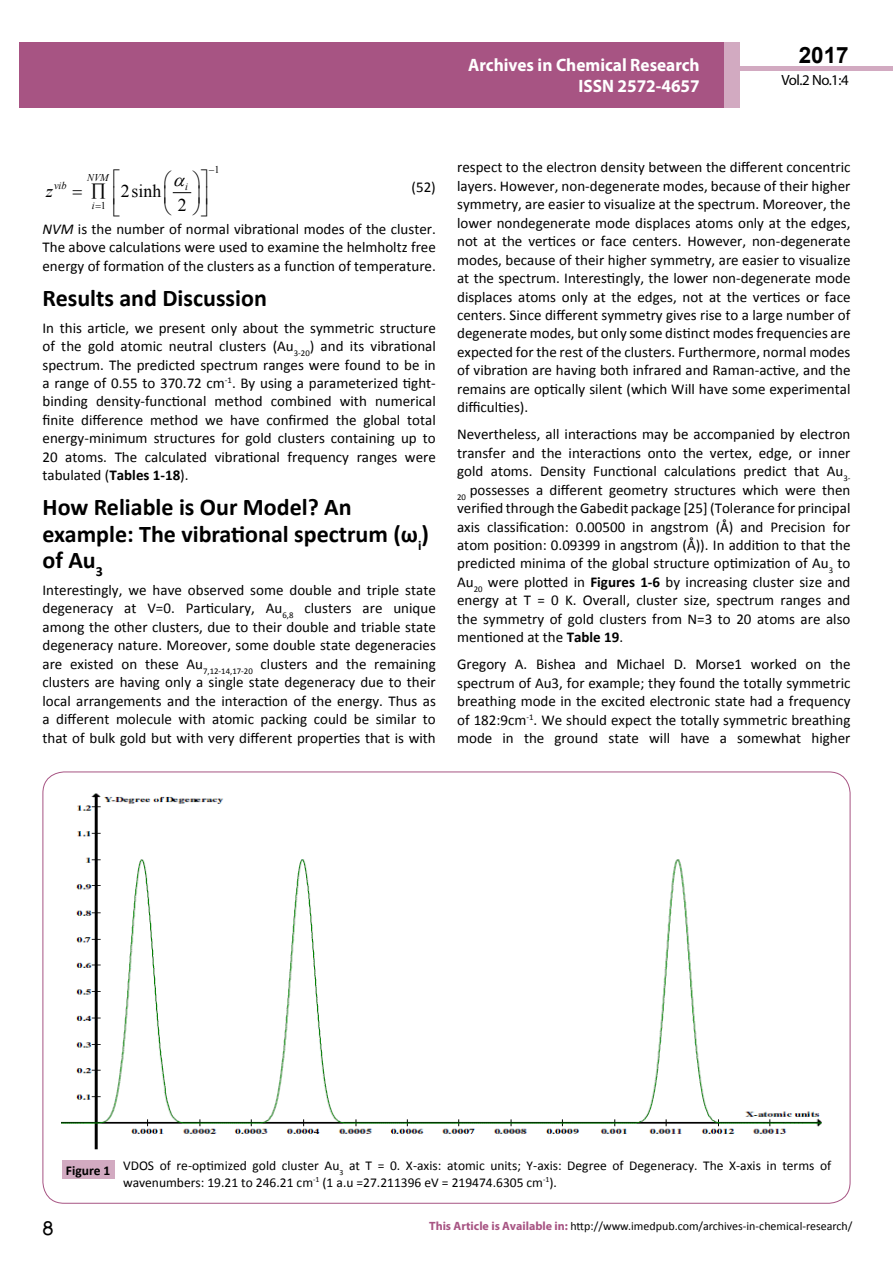
<style>
.page{position:relative;width:893px;height:1263px;background:#fff}
.page>*{position:absolute;margin:0;border:0;box-sizing:border-box;transform-origin:0 0}
.t1{font:25.5px "Tunga";color:#000}
.t2{font:700 24px/26.4px "Calibri";color:#000}
.t3{font:700 22.5px "Arial";color:#000}
.t4{font:700 18px/21.6px "Myriad Pro";color:#fff;text-align:right;scale:.96 1}
.t5{font:18px "Times New Roman";color:#000}
.t6{font:italic 18px "Times New Roman";color:#000}
.t7{font:15px/18.5px "Calibri";color:#000;text-align:justify}
.t8{font:14.85px "Myriad Pro";color:#000}
.t9{font:13.5px/16.2px "Calibri";color:#000}
.t10{font:12px "Calibri";color:#000}
.t11{font:italic 10.35px "Times New Roman";color:#000}
.t12{font:10.35px "Times New Roman";color:#000}
.s1{font-style:italic}
.s2{font-weight:700}
.s3{font-family:"Myriad Pro";font-weight:700;color:#a75483}
</style>
<div class="page">
<div style="left:722px;top:66px;width:171px;height:5px;background:#d2aac1"></div>
<div style="left:19px;top:42px;width:706px;height:66px;background:#a75483"></div>
<div style="left:725px;top:43px;width:15px;height:65px;background:#d2aac1"></div>
<img style="left:62px;top:793px;width:760px;height:357px">
<div style="left:62px;top:1160px;width:53px;height:19px;background:#d2aac1"></div>
<svg style="left:172px;top:192px;width:20px;height:2px"></svg>
<p class="t4" style="left:468px;top:53px;width:243px">Archives in Chemical Research<br>ISSN 2572-4657</p>
<h3 class="t3" style="left:799px;top:40px;width:52px">2017</h3>
<p class="t8" style="left:781px;top:71px;width:69px">Vol.2 No.1:4</p>
<p class="t12" style="left:209px;top:163px;width:12px">−1</p>
<p class="t11" style="left:87px;top:170px;width:23px">NVM</p>
<p class="t6" style="left:46px;top:179px;width:8px">z</p>
<p class="t7" style="left:412px;top:178px;width:26px">(52)</p>
<p class="t7" style="left:43px;top:220px;width:395px"><span class="s1">NVM</span> is the number of normal vibrational modes of the cluster.<br>The above calculations were used to examine the helmholtz free energy of formation of the clusters as a function of temperature.</p>
<h2 class="t2" style="left:43px;top:284px;width:226px">Results and Discussion</h2>
<p class="t7" style="left:43px;top:318px;width:395px">In this article, we present only about the symmetric structure of the gold atomic neutral clusters (Au<sub>3-20</sub>) and its vibrational spectrum. The predicted spectrum ranges were found to be in a range of 0.55 to 370.72 cm<sup>-1</sup>. By using a parameterized tight&shy;binding density-functional method combined with numerical finite difference method we have confirmed the global total energy-minimum structures for gold clusters containing up to 20 atoms. The calculated vibrational frequency ranges were tabulated (<span class="s2">Tables 1-18</span>).</p>
<h2 class="t2" style="left:43px;top:494px;width:388px">How Reliable is Our Model? An example: The vibrational spectrum (ω<sub>i</sub>) of Au<sub>3</sub></h2>
<p class="t7" style="left:43px;top:581px;width:395px">Interestingly, we have observed some double and triple state degeneracy at V=0. Particulary, Au<sub>6,8</sub> clusters are unique among the other clusters, due to their double and triable state degeneracy nature. Moreover, some double state degeneracies are existed on these Au<sub>7,12-14,17-20</sub> clusters and the remaining clusters are having only a single state degeneracy due to their local arrangements and the interaction of the energy. Thus as a different molecule with atomic packing could be similar to that of bulk gold but with very different properties that is with</p>
<p class="t11" style="left:54px;top:178px;width:14px">vib</p>
<p class="t11" style="left:185px;top:180px;width:4px">i</p>
<p class="t11" style="left:92px;top:199px;width:4px">i</p>
<p class="t5" style="left:121px;top:179px;width:42px">2sinh</p>
<p class="t5" style="left:178px;top:193px;width:10px">2</p>
<p class="t12" style="left:101px;top:199px;width:7px">1</p>
<p class="t7" style="left:457px;top:158px;width:395px">respect to the electron density between the different concentric layers. However, non-degenerate modes, because of their higher symmetry, are easier to visualize at the spectrum. Moreover, the lower nondegenerate mode displaces atoms only at the edges, not at the vertices or face centers. However, non-degenerate modes, because of their higher symmetry, are easier to visualize at the spectrum. Interestingly, the lower non-degenerate mode displaces atoms only at the edges, not at the vertices or face centers. Since different symmetry gives rise to a large number of degenerate modes, but only some distinct modes frequencies are expected for the rest of the clusters. Furthermore, normal modes of vibration are having both infrared and Raman-active, and the remains are optically silent (which Will have some experimental difficulties).</p>
<p class="t7" style="left:457px;top:425px;width:395px">Nevertheless, all interactions may be accompanied by electron transfer and the interactions onto the vertex, edge, or inner gold atoms. Density Functional calculations predict that Au<sub>3- 20</sub> possesses a different geometry structures which were then verified through the Gabedit package [25] (Tolerance for principal axis classification: 0.00500 in angstrom (Å) and Precision for atom position: 0.09399 in angstrom (Å)). In addition to that the predicted minima of the global structure optimization of Au<sub>3</sub> to Au<sub>20</sub> were plotted in <span class="s2">Figures 1-6</span> by increasing cluster size and energy at T = 0 K. Overall, cluster size, spectrum ranges and the symmetry of gold clusters from N=3 to 20 atoms are also mentioned at the <span class="s2">Table 19</span>.</p>
<p class="t7" style="left:457px;top:655px;width:395px">Gregory A. Bishea and Michael D. Morse1 worked on the spectrum of Au3, for example; they found the totally symmetric breathing mode in the excited electronic state had a frequency of 182:9cm<sup>-1</sup>. We should expect the totally symmetric breathing mode in the ground state will have a somewhat higher</p>
<p class="t9" style="left:123px;top:1158px;width:710px;text-indent:-57px"><span class="s2">Figure 1</span> VDOS of re-optimized gold cluster Au<sub>3</sub> at T = 0. X-axis: atomic units; Y-axis: Degree of Degeneracy. The X-axis in terms of wavenumbers: 19.21 to 246.21 cm<sup>-1</sup> (1 a.u =27.211396 eV = 219474.6305 cm<sup>-1</sup>).</p>
<h1 class="t1" style="left:42px;top:1211px;width:13px">8</h1>
<p class="t10" style="left:429px;top:1218px;width:425px"><span class="s3">This Article is Available in:</span> http://www.imedpub.com/archives-in-chemical-research/</p>
</div>
